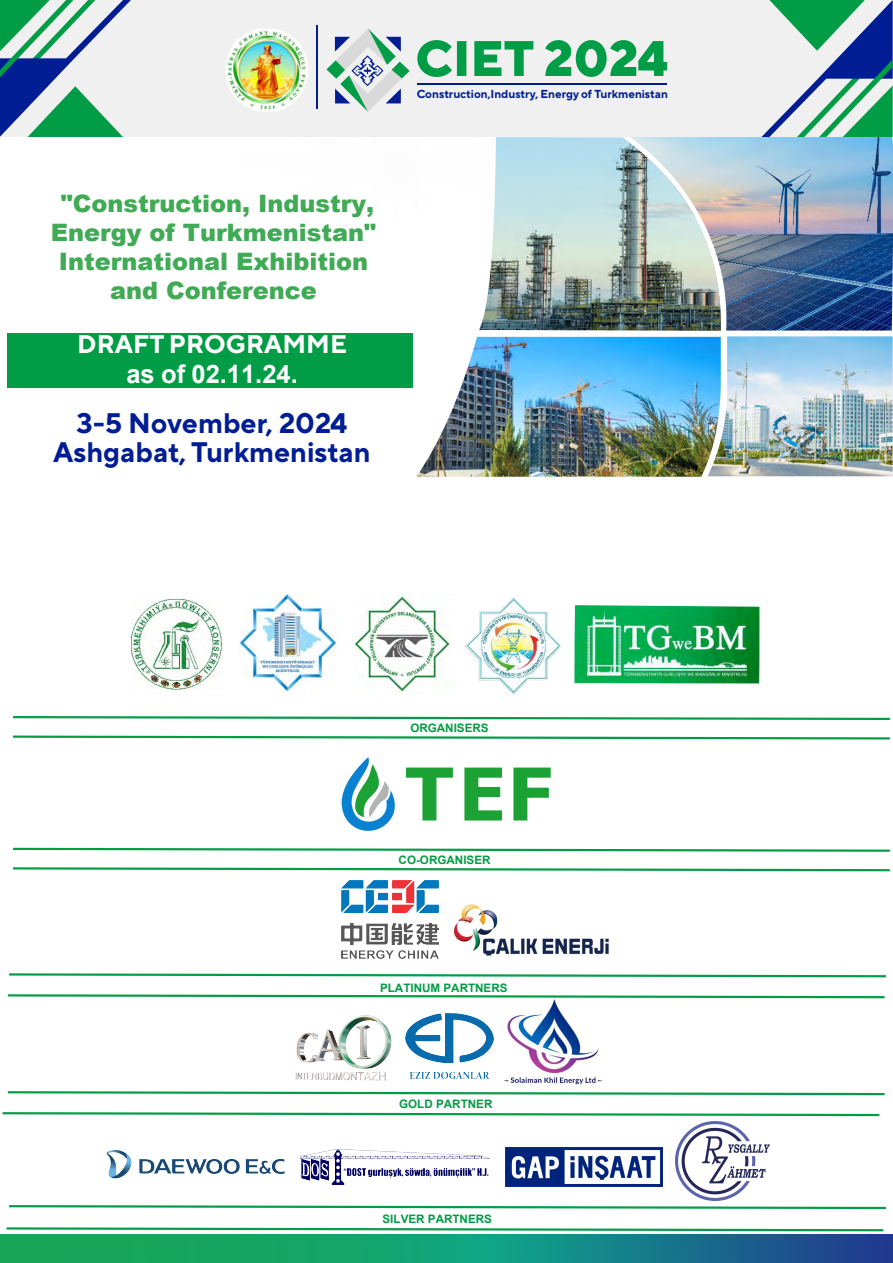
<style>
.page{position:relative;width:893px;height:1263px;background:#fff}
.page>*{position:absolute;margin:0;border:0;box-sizing:border-box;transform-origin:0 0}
.t1{font:700 28.2px/29.1px "TT Norms Pro";color:#001d94;text-align:center}
.t2{font:700 25.5px "TT Norms Pro";color:#fff}
.t3{font:700 25.5px "Arial";color:#fff}
.t4{font:900 24px/28.8px "Arial";color:#40aa55;text-align:center}
.t5{font:700 11.7px "Arial";color:#009c46}
.t6{font:700 11.55px "TT Norms Pro";color:#001d94}
</style>
<div class="page">
<img style="left:416px;top:337px;width:305px;height:140px">
<img style="left:721px;top:137px;width:172px;height:194px">
<div style="left:8px;top:333px;width:405px;height:54px;background:#009c46"></div>
<svg style="left:13px;top:716px;width:877px;height:4px"></svg>
<svg style="left:13px;top:735px;width:877px;height:4px"></svg>
<svg style="left:13px;top:867px;width:877px;height:4px"></svg>
<svg style="left:0;top:1234px;width:892px;height:28px;background:#168c76"></svg>
<img style="left:131px;top:599px;width:91px;height:91px">
<img style="left:465px;top:597px;width:97px;height:98px">
<img style="left:239px;top:594px;width:99px;height:97px">
<img style="left:354px;top:593px;width:96px;height:99px">
<img style="left:573px;top:605px;width:188px;height:79px">
<img style="left:708px;top:336px;width:185px;height:140px">
<img style="left:480px;top:137px;width:241px;height:194px">
<div style="left:131px;top:0;width:630px;height:137px;background:#f0f0f0"></div>
<svg style="left:761px;top:0;width:132px;height:137px"></svg>
<svg style="left:0;top:0;width:131px;height:137px"></svg>
<img style="left:225px;top:29px;width:83px;height:83px">
<svg style="left:326px;top:29px;width:84px;height:83px"></svg>
<svg style="left:417px;top:40px;width:250px;height:37px"></svg>
<hr style="left:417px;top:84px;width:250px;height:1px;background:#001d94">
<hr style="left:317px;top:25px;width:1px;height:83px;background:#001d94">
<svg style="left:13px;top:757px;width:877px;height:95px"></svg>
<svg style="left:9px;top:973px;width:877px;height:4px"></svg>
<svg style="left:8px;top:994px;width:877px;height:4px"></svg>
<svg style="left:8px;top:1091px;width:877px;height:4px"></svg>
<svg style="left:3px;top:1112px;width:876px;height:4px"></svg>
<svg style="left:9px;top:1205px;width:877px;height:4px"></svg>
<svg style="left:7px;top:1227px;width:876px;height:4px"></svg>
<img style="left:453px;top:904px;width:156px;height:52px">
<img style="left:342px;top:881px;width:97px;height:77px">
<img style="left:295px;top:1015px;width:97px;height:66px">
<img style="left:106px;top:1150px;width:179px;height:29px">
<img style="left:300px;top:1149px;width:190px;height:35px">
<img style="left:505px;top:1147px;width:157px;height:39px">
<img style="left:405px;top:1014px;width:89px;height:64px">
<img style="left:503px;top:999px;width:99px;height:86px">
<img style="left:676px;top:1121px;width:93px;height:79px">
<p class="t4" style="left:51px;top:189px;width:327px">"Construction, Industry,<br>Energy of Turkmenistan"<br>International Exhibition and Conference</p>
<p class="t2" style="left:77px;top:335px;width:271px">DRAFT PROGRAMME</p>
<p class="t3" style="left:126px;top:356px;width:173px">as of 02.11.24.</p>
<p class="t1" style="left:53px;top:413px;width:319px">3-5 November, 2024<br>Ashgabat, Turkmenistan</p>
<p class="t6" style="left:417px;top:90px;width:253px">Construction,Industry, Energy of Turkmenistan</p>
<p class="t5" style="left:410px;top:719px;width:80px">ORGANISERS</p>
<p class="t5" style="left:399px;top:851px;width:93px">CO-ORGANISER</p>
<p class="t5" style="left:380px;top:979px;width:129px">PLATINUM PARTNERS</p>
<p class="t5" style="left:399px;top:1096px;width:95px">GOLD PARTNER</p>
<p class="t5" style="left:382px;top:1211px;width:111px">SILVER PARTNERS</p>
</div>
